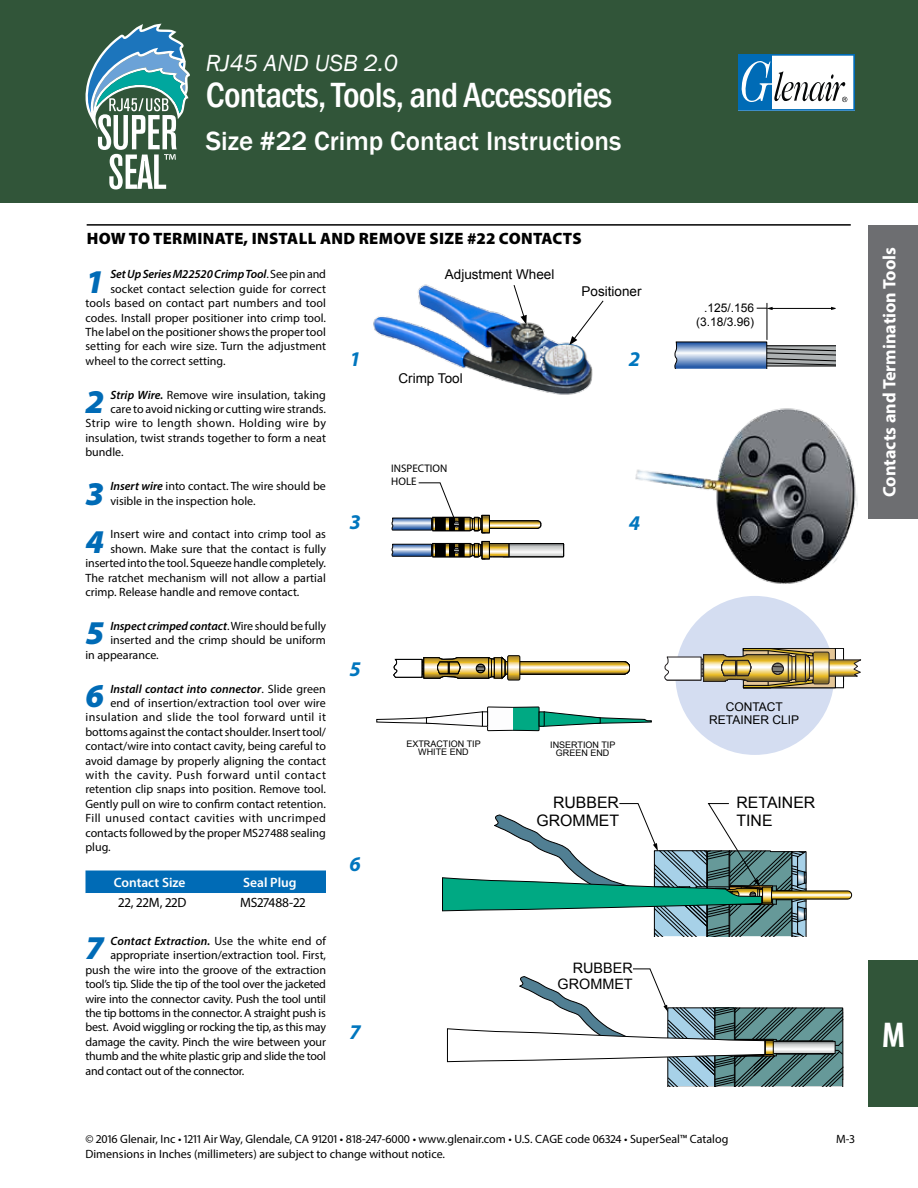
<style>
.page{position:relative;width:918px;height:1188px;background:#fff}
.page>*{position:absolute;margin:0;border:0;box-sizing:border-box;transform-origin:0 0}
.t1{font:500 condensed 36px "Franklin Gothic";letter-spacing:-.02em;color:#fff}
.t2{font:700 condensed 36px "Myriad Pro";color:#fff}
.t3{font:italic 900 33.3px "Myriad Pro";color:#006bb6}
.t4{font:500 27px "Franklin Gothic";color:#fff}
.t5{font:italic 24px "Franklin Gothic";color:#fff}
.t6{font:italic 700 21px "Myriad Pro";color:#0076be}
.t7{font:700 18px "Myriad Pro";color:#fff}
.t8{font:900 16.5px "Myriad Pro";letter-spacing:.02em;color:#000}
.t9{font:15.9px/17.9px "Arial";color:#000;text-align:right}
.t10{font:14.4px/16.2px "Arial";color:#000;text-align:right}
.t11{font:13.5px "Arial";color:#000}
.t12{font:13.5px "Myriad Pro";color:#000}
.t13{font:600 13.5px "Myriad Pro";color:#fff}
.t14{font:12px/14.4px "Myriad Pro";color:#000}
.t15{font:12px "Myriad Pro";letter-spacing:-.02em;color:#000}
.t16{font:italic 600 12px "Myriad Pro";color:#000}
.t17{font:12px "Myriad Pro";letter-spacing:.03em;color:#000}
.t18{font:12px/13.5px "Arial";color:#000;text-align:right}
.t19{font:12px "Myriad Pro";letter-spacing:.035em;color:#000}
.t20{font:12px "Myriad Pro";letter-spacing:.045em;color:#000}
.t21{font:10.95px/13.2px "Myriad Pro";color:#000}
.t22{font:9px/8.1px "Arial";color:#000;text-align:center}
.s1{font-weight:400;font-style:normal}
.s2{font-weight:600;font-style:italic}
</style>
<div class="page">
<div style="left:0;top:0;width:918px;height:202px;background:#315539"></div>
<div style="left:868px;top:225px;width:50px;height:294px;background:#6d6e71"></div>
<div style="left:868px;top:960px;width:50px;height:147px;background:#315539"></div>
<svg style="left:738px;top:54px;width:117px;height:57px;background:#9fc0d6"></svg>
<svg style="left:86px;top:24px;width:104px;height:165px"></svg>
<hr style="left:87px;top:224px;width:764px;height:2px;background:#000">
<div style="left:675px;top:596px;width:159px;height:159px;background:#d4ddf1;border-radius:50%"></div>
<img style="left:373px;top:284px;width:220px;height:111px">
<svg style="left:514px;top:285px;width:13px;height:39px"></svg>
<svg style="left:569px;top:300px;width:35px;height:45px"></svg>
<svg style="left:675px;top:342px;width:161px;height:27px;background:#8b9cb4"></svg>
<hr style="left:767px;top:303px;width:1px;height:37px;background:#000">
<hr style="left:771px;top:308px;width:61px;height:1px;background:#000">
<svg style="left:831px;top:307px;width:5px;height:3px"></svg>
<svg style="left:757px;top:307px;width:16px;height:3px"></svg>
<svg style="left:392px;top:541px;width:172px;height:19px"></svg>
<svg style="left:392px;top:483px;width:150px;height:51px"></svg>
<svg style="left:442px;top:803px;width:410px;height:134px"></svg>
<svg style="left:447px;top:968px;width:397px;height:119px"></svg>
<img style="left:635px;top:408px;width:223px;height:193px">
<svg style="left:496px;top:659px;width:4px;height:17px"></svg>
<svg style="left:501px;top:656px;width:129px;height:24px"></svg>
<svg style="left:394px;top:657px;width:101px;height:22px"></svg>
<div style="left:86px;top:871px;width:240px;height:22px;background:#006bb6"></div>
<svg style="left:376px;top:707px;width:276px;height:25px"></svg>
<div style="left:482px;top:712px;width:6px;height:14px;background:#fdfdfe"></div>
<div style="left:482px;top:711px;width:6px;height:16px;border:1px solid #000"></div>
<div style="left:539px;top:712px;width:5px;height:14px;background:#00a983"></div>
<div style="left:539px;top:711px;width:6px;height:16px;border:1px solid #000"></div>
<hr style="left:743px;top:688px;width:101px;height:1px;background:#000">
<svg style="left:665px;top:648px;width:196px;height:40px"></svg>
<h3 class="t5" style="left:206px;top:48px;width:194px">RJ45 AND USB 2.0</h3>
<h1 class="t1" style="left:206px;top:71px;width:408px">Contacts, Tools, and Accessories</h1>
<h3 class="t4" style="left:206px;top:125px;width:417px">Size #22 Crimp Contact Instructions</h3>
<h3 class="t8" style="left:87px;top:229px;width:496px">HOW TO TERMINATE, INSTALL AND REMOVE SIZE #22 CONTACTS</h3>
<h2 class="t3" style="left:86px;top:263px;width:20px">1</h2>
<p class="t16" style="left:110px;top:267px;width:217px">Set Up Series M22520 Crimp Tool<span class="s1">.See pin and</span></p>
<p class="t14" style="left:110px;top:281px;width:217px">socket contact selection guide for correct</p>
<p class="t14" style="left:86px;top:296px;width:242px">tools based on contact part numbers and tool</p>
<p class="t14" style="left:86px;top:310px;width:242px">codes. Install proper positioner into crimp tool.</p>
<p class="t14" style="left:86px;top:324px;width:242px">The label on the positioner shows the proper tool</p>
<p class="t14" style="left:86px;top:339px;width:242px">setting for each wire size. Turn the adjustment</p>
<p class="t14" style="left:86px;top:353px;width:142px">wheel to the correct setting.</p>
<h2 class="t3" style="left:86px;top:383px;width:20px">2</h2>
<p class="t14" style="left:110px;top:387px;width:217px"><span class="s2">Strip Wire.</span> Remove wire insulation, taking</p>
<p class="t14" style="left:110px;top:402px;width:217px">care to avoid nicking or cutting wire strands.</p>
<p class="t17" style="left:85px;top:416px;width:242px">Strip wire to length shown. Holding wire by</p>
<p class="t14" style="left:85px;top:430px;width:242px">insulation, twist strands together to form a neat</p>
<p class="t14" style="left:85px;top:445px;width:40px">bundle.</p>
<h2 class="t3" style="left:86px;top:475px;width:20px">3</h2>
<p class="t14" style="left:110px;top:479px;width:217px"><span class="s2">Insert wire</span> into contact. The wire should be visible in the inspection hole.</p>
<h2 class="t3" style="left:86px;top:523px;width:20px">4</h2>
<p class="t14" style="left:110px;top:527px;width:217px">Insert wire and contact into crimp tool as</p>
<p class="t14" style="left:110px;top:541px;width:217px">shown. Make sure that the contact is fully</p>
<p class="t14" style="left:85px;top:556px;width:242px">inserted into the tool. Squeeze handle completely.</p>
<p class="t14" style="left:85px;top:570px;width:242px">The ratchet mechanism will not allow a partial</p>
<p class="t14" style="left:85px;top:585px;width:215px">crimp. Release handle and remove contact.</p>
<h2 class="t3" style="left:86px;top:614px;width:20px">5</h2>
<p class="t16" style="left:110px;top:618px;width:217px">Inspect crimped contact<span class="s1">. Wire should be fully</span></p>
<p class="t14" style="left:110px;top:633px;width:217px">inserted and the crimp should be uniform</p>
<p class="t14" style="left:85px;top:647px;width:75px">in appearance.</p>
<h2 class="t3" style="left:86px;top:677px;width:20px">6</h2>
<p class="t16" style="left:110px;top:681px;width:217px">Install contact into connector<span class="s1">. Slide green</span></p>
<p class="t14" style="left:110px;top:696px;width:217px">end of insertion/extraction tool over wire</p>
<p class="t17" style="left:85px;top:710px;width:242px">insulation and slide the tool forward until it</p>
<p class="t14" style="left:85px;top:724px;width:242px">bottoms against the contact shoulder. Insert tool/</p>
<p class="t14" style="left:85px;top:739px;width:242px">contact/wire into contact cavity, being careful to</p>
<p class="t14" style="left:85px;top:753px;width:242px">avoid damage by properly aligning the contact</p>
<p class="t20" style="left:85px;top:768px;width:242px">with the cavity. Push forward until contact</p>
<p class="t14" style="left:85px;top:782px;width:242px">retention clip snaps into position. Remove tool.</p>
<p class="t14" style="left:85px;top:796px;width:242px">Gently pull on wire to confirm contact retention.</p>
<p class="t19" style="left:85px;top:811px;width:242px">Fill unused contact cavities with uncrimped</p>
<p class="t14" style="left:85px;top:825px;width:242px">contacts followed by the proper MS27488 sealing</p>
<p class="t14" style="left:85px;top:840px;width:27px">plug.</p>
<p class="t13" style="left:114px;top:874px;width:73px">Contact Size</p>
<p class="t13" style="left:243px;top:874px;width:55px">Seal Plug</p>
<p class="t12" style="left:119px;top:894px;width:69px">22, 22M, 22D</p>
<p class="t12" style="left:240px;top:894px;width:67px">MS27488-22</p>
<h2 class="t3" style="left:86px;top:930px;width:20px">7</h2>
<p class="t16" style="left:110px;top:933px;width:217px">Contact Extraction. <span class="s1">Use the white end of</span></p>
<p class="t14" style="left:110px;top:948px;width:217px">appropriate insertion/extraction tool. First,</p>
<p class="t14" style="left:85px;top:962px;width:242px">push the wire into the groove of the extraction</p>
<p class="t15" style="left:85px;top:977px;width:242px">tool’s tip. Slide the tip of the tool over the jacketed</p>
<p class="t15" style="left:85px;top:991px;width:242px">wire into the connector cavity. Push the tool until</p>
<p class="t15" style="left:85px;top:1006px;width:242px">the tip bottoms in the connector. A straight push is</p>
<p class="t15" style="left:85px;top:1020px;width:242px">best. Avoid wiggling or rocking the tip, as this may</p>
<p class="t14" style="left:85px;top:1034px;width:242px">damage the cavity. Pinch the wire between your</p>
<p class="t15" style="left:85px;top:1049px;width:242px">thumb and the white plastic grip and slide the tool</p>
<p class="t15" style="left:85px;top:1063px;width:160px">and contact out of the connector.</p>
<p class="t11" style="left:445px;top:266px;width:111px">Adjustment Wheel</p>
<p class="t11" style="left:582px;top:283px;width:62px">Positioner</p>
<h3 class="t6" style="left:350px;top:345px;width:13px">1</h3>
<h3 class="t6" style="left:629px;top:345px;width:13px">2</h3>
<p class="t11" style="left:398px;top:370px;width:66px">Crimp Tool</p>
<p class="t21" style="left:391px;top:462px;width:58px">INSPECTION<br>HOLE</p>
<h3 class="t6" style="left:350px;top:508px;width:13px">3</h3>
<h3 class="t6" style="left:629px;top:509px;width:13px">4</h3>
<h3 class="t6" style="left:350px;top:656px;width:13px">5</h3>
<p class="t22" style="left:406px;top:740px;width:76px">EXTRACTION TIP<br>WHITE END</p>
<p class="t22" style="left:550px;top:741px;width:67px">INSERTION TIP<br>GREEN END</p>
<p class="t18" style="left:696px;top:301px;width:60px">.125/.156 (3.18/3.96)</p>
<p class="t18" style="left:709px;top:700px;width:91px;text-align:center">CONTACT<br>RETAINER CLIP</p>
<h3 class="t6" style="left:350px;top:850px;width:13px">6</h3>
<h3 class="t6" style="left:350px;top:1018px;width:13px">7</h3>
<h3 class="t9" style="left:536px;top:794px;width:84px">RUBBER<br>GROMMET</h3>
<h3 class="t9" style="left:737px;top:794px;width:80px;text-align:left">RETAINER<br>TINE</h3>
<p class="t10" style="left:558px;top:960px;width:77px">RUBBER<br>GROMMET</p>
<p class="t14" style="left:86px;top:1132px;width:644px">© 2016 Glenair, Inc • 1211 Air Way, Glendale, CA 91201 • 818-247-6000 • www.glenair.com • U.S. CAGE code 06324 • SuperSeal™ Catalog</p>
<p class="t14" style="left:836px;top:1132px;width:20px">M-3</p>
<p class="t14" style="left:86px;top:1147px;width:361px">Dimensions in Inches (millimeters) are subject to change without notice.</p>
<h3 class="t7" style="left:878px;top:497px;width:251px;rotate:-90deg">Contacts and Termination Tools</h3>
<h1 class="t2" style="left:882px;top:1013px;width:24px">M</h1>
</div>
